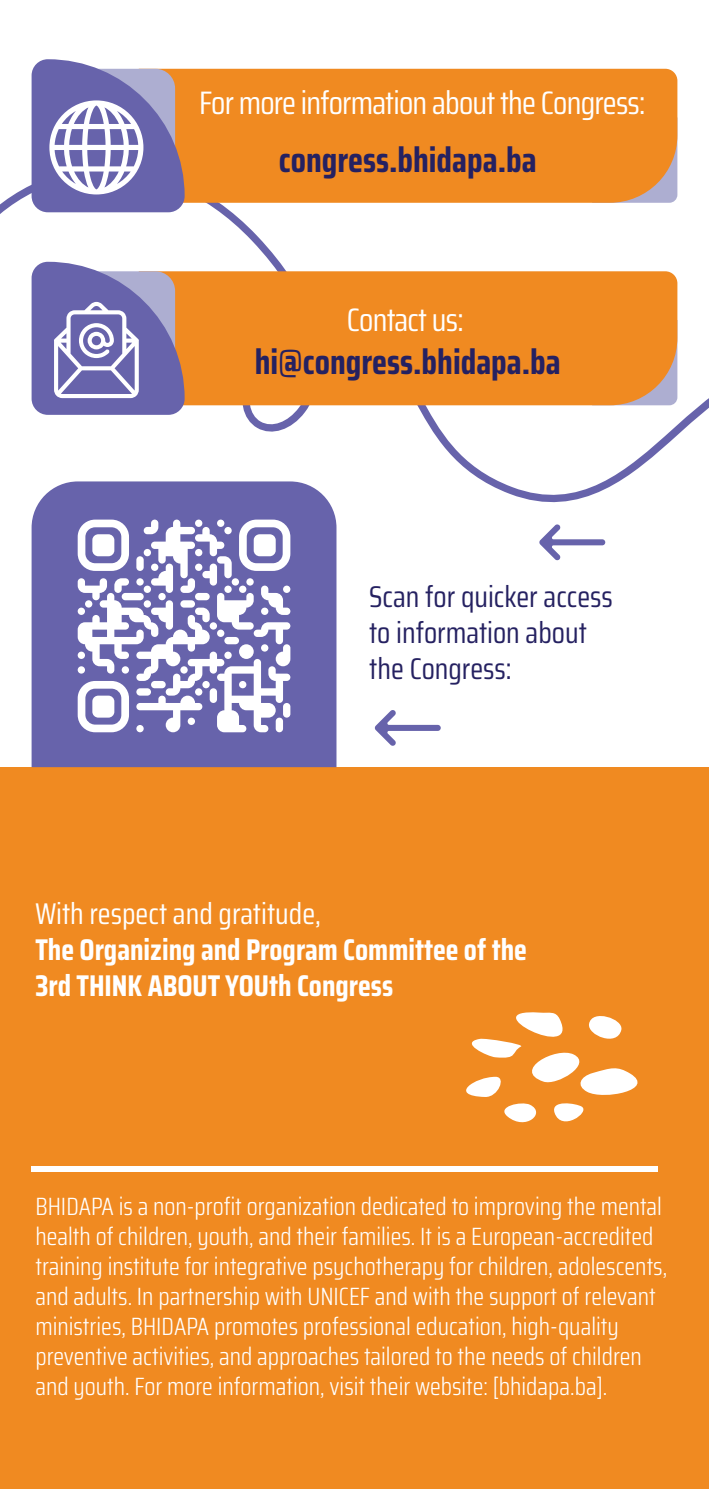
<style>
.page{position:relative;width:709px;height:1489px;background:#fff}
.page>*{position:absolute;margin:0;border:0;box-sizing:border-box;transform-origin:0 0}
.t1{font:700 35px "Saira Condensed";color:#252161}
.t2{font:32.5px "Saira Condensed";letter-spacing:-.025em;color:#fff}
.t3{font:700 30px/36px "Saira Condensed";color:#fff}
.t4{font:30px/36px "Saira Condensed";color:#252161}
.t5{font:30px "Saira Condensed";color:#fff}
.t6{font:300 25px/30px "Saira Condensed";color:#fff}
</style>
<div class="page">
<svg style="left:0;top:159px;width:709px;height:395px"></svg>
<div style="left:0;top:767px;width:709px;height:721px;background:#f08a21"></div>
<div style="left:184px;top:69px;width:493px;height:134px;background:#f08a21"></div>
<svg style="left:32px;top:59px;width:153px;height:153px;fill:#6763ab"></svg>
<svg style="left:49px;top:69px;width:126px;height:125px"></svg>
<div style="left:184px;top:271px;width:493px;height:134px;background:#f08a21"></div>
<svg style="left:32px;top:262px;width:153px;height:153px;fill:#6763ab"></svg>
<svg style="left:54px;top:271px;width:121px;height:127px"></svg>
<div style="left:32px;top:481px;width:304px;height:286px;background:#6763ab"></div>
<svg style="left:78px;top:519px;width:212px;height:213px"></svg>
<svg style="left:374px;top:710px;width:67px;height:36px"></svg>
<svg style="left:539px;top:524px;width:66px;height:36px"></svg>
<div style="left:32px;top:1166px;width:625px;height:5px;background:#fff"></div>
<svg style="left:466px;top:1012px;width:172px;height:111px"></svg>
<h2 class="t2" style="left:199px;top:79px;width:448px">For more information about the Congress:</h2>
<h1 class="t1" style="left:279px;top:133px;width:259px">congress.bhidapa.ba</h1>
<h2 class="t2" style="left:347px;top:295px;width:118px">Contact us:</h2>
<h1 class="t1" style="left:255px;top:335px;width:307px">hi@congress.bhidapa.ba</h1>
<p class="t4" style="left:369px;top:578px;width:245px">Scan for quicker access to information about the Congress:</p>
<p class="t5" style="left:35px;top:891px;width:287px">With respect and gratitude,</p>
<p class="t3" style="left:35px;top:931px;width:493px">The Organizing and Program Committee of the<br>3rd THINK ABOUT YOUth Congress</p>
<p class="t6" style="left:35px;top:1190px;width:633px">BHIDAPA is a non-profit organization dedicated to improving the mental health of children, youth, and their families. It is a European-accredited training institute for integrative psychotherapy for children, adolescents, and adults. In partnership with UNICEF and with the support of relevant ministries, BHIDAPA promotes professional education, high-quality preventive activities, and approaches tailored to the needs of children and youth. For more information, visit their website: [bhidapa.ba].</p>
</div>
